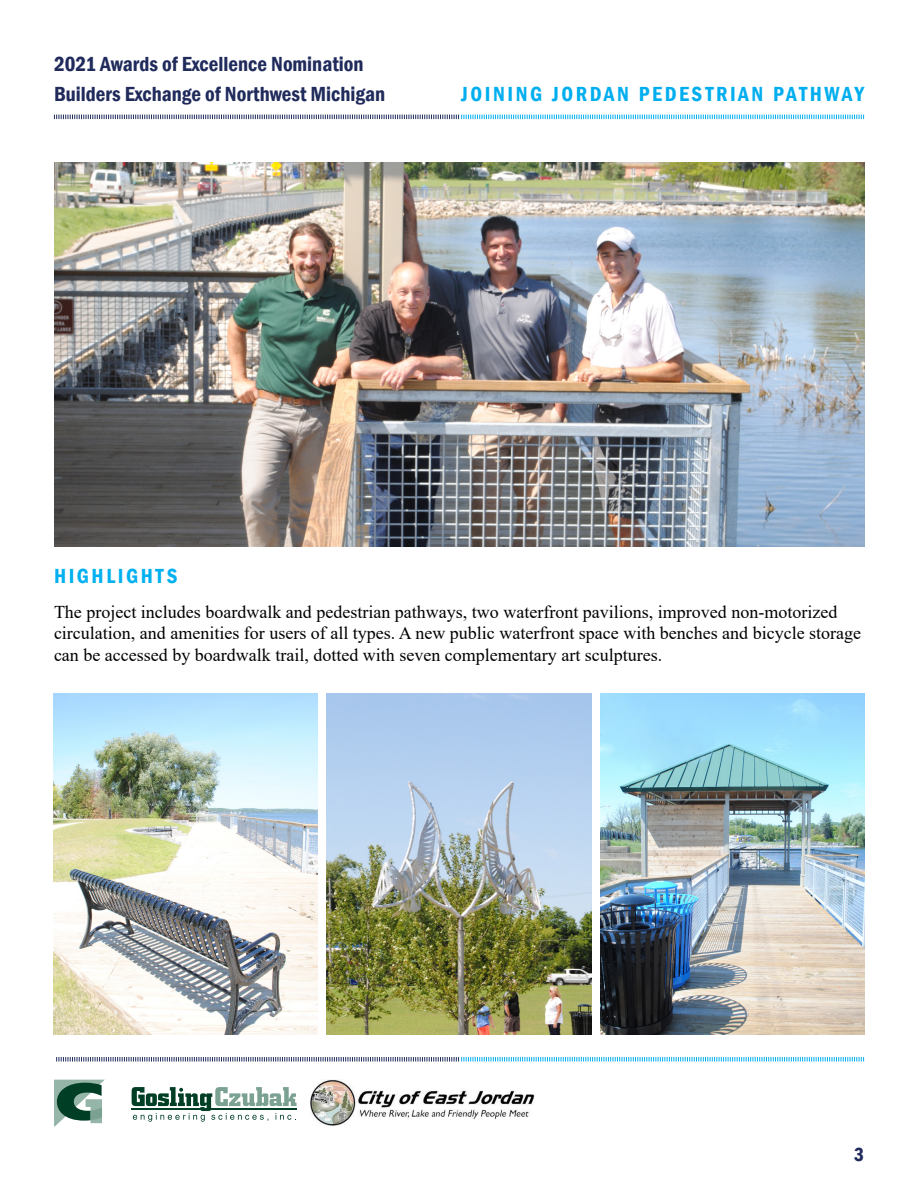
<style>
.page{position:relative;width:918px;height:1188px;background:#fff}
.page>*{position:absolute;margin:0;border:0;box-sizing:border-box;transform-origin:0 0}
.t1{font:600 condensed 21px/30px "Franklin Gothic";color:#202b5c}
.t2{font:600 condensed 21px "Franklin Gothic";letter-spacing:.12em;color:#00aeef}
.t3{font:600 condensed 21px "Franklin Gothic";letter-spacing:.12em;color:#00b0f0}
.t4{font:600 condensed 19.5px "Franklin Gothic";color:#202b5c}
.t5{font:18px/21.6px "Times New Roman";color:#000}
</style>
<div class="page">
<svg style="left:54px;top:115px;width:810px;height:4px"></svg>
<svg style="left:54px;top:1080px;width:50px;height:46px"></svg>
<hr style="left:131px;top:1108px;width:166px;height:2px;background:#003f25">
<svg style="left:132px;top:1087px;width:165px;height:35px"></svg>
<img style="left:310px;top:1080px;width:225px;height:46px">
<svg style="left:56px;top:1057px;width:808px;height:5px"></svg>
<img style="left:54px;top:162px;width:810px;height:384px">
<img style="left:600px;top:693px;width:264px;height:341px">
<img style="left:327px;top:693px;width:264px;height:341px">
<img style="left:54px;top:693px;width:264px;height:341px">
<p class="t1" style="left:54px;top:48px;width:333px">2021 Awards of Excellence Nomination<br>Builders Exchange of Northwest Michigan</p>
<p class="t2" style="left:461px;top:80px;width:404px">JOINING JORDAN PEDESTRIAN PATHWAY</p>
<p class="t3" style="left:54px;top:562px;width:125px">HIGHLIGHTS</p>
<p class="t5" style="left:54px;top:600px;width:809px">The project includes boardwalk and pedestrian pathways, two waterfront pavilions, improved non-motorized circulation, and amenities for users of all types. A new public waterfront space with benches and bicycle storage can be accessed by boardwalk trail, dotted with seven complementary art sculptures.</p>
<p class="t4" style="left:854px;top:1141px;width:11px">3</p>
</div>
